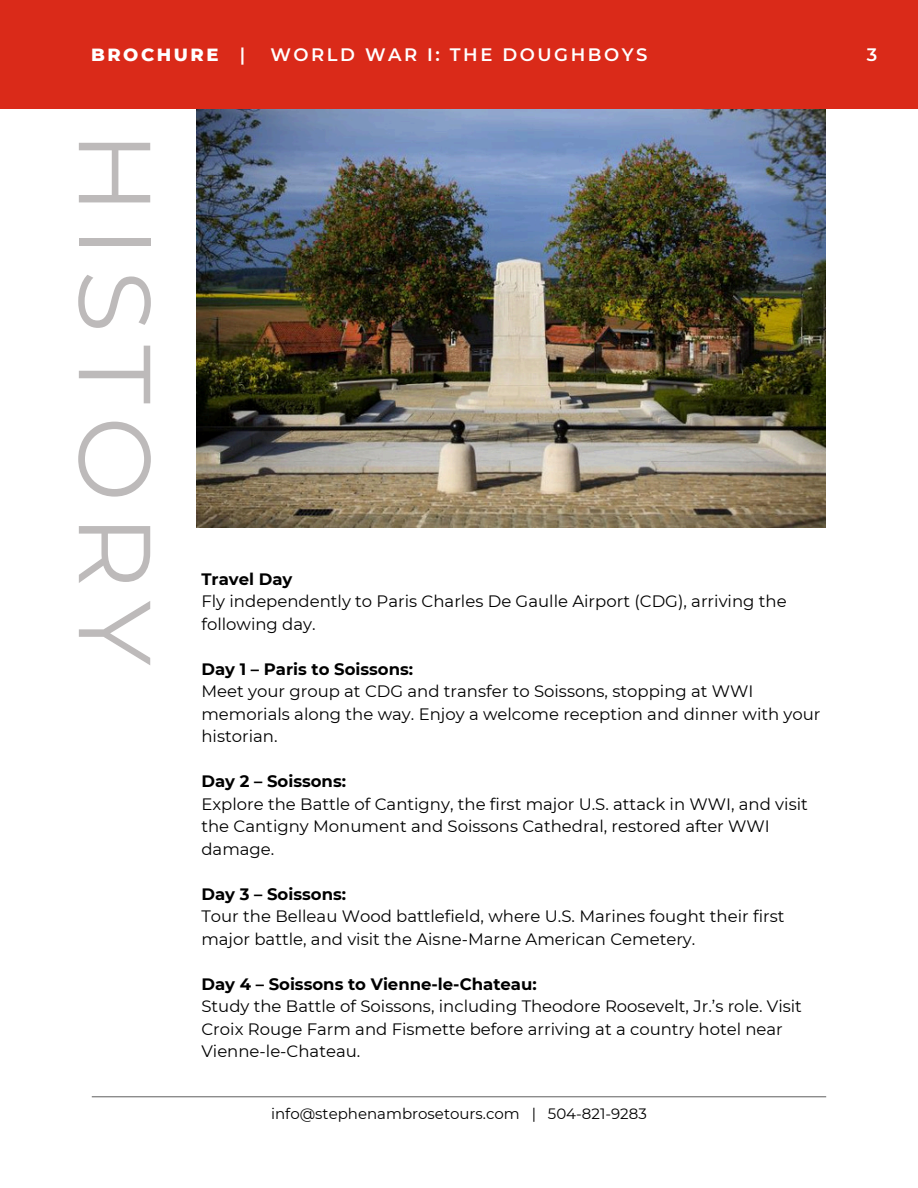
<style>
.page{position:relative;width:918px;height:1188px;background:#fff}
.page>*{position:absolute;margin:0;border:0;box-sizing:border-box;transform-origin:0 0}
.t1{font:102px "Montserrat";letter-spacing:.125em;color:#bdbaba}
.t2{font:600 18px "Montserrat";letter-spacing:.14em;color:#fff}
.t3{font:800 18px "Montserrat";letter-spacing:.14em;color:#fff}
.t4{font:16.5px/22.5px "Montserrat";color:#000}
.t5{font:15px "Montserrat";color:#000}
.s1{font-weight:700}
</style>
<div class="page">
<div style="left:0;top:0;width:918px;height:109px;background:#da2a19"></div>
<hr style="left:92px;top:1096px;width:734px;height:1px;background:#707070">
<img style="left:197px;top:109px;width:629px;height:419px">
<h1 class="t3" style="left:91px;top:44px;width:129px">BROCHURE</h1>
<p class="t2" style="left:240px;top:44px;width:7px">|</p>
<p class="t2" style="left:270px;top:44px;width:379px">WORLD WAR I: THE DOUGHBOYS</p>
<p class="t1" style="left:178px;top:131px;width:536px;rotate:90deg">HISTORY</p>
<h3 class="t4" style="left:201px;top:568px;width:587px"><span class="s1">Travel Day<br></span>Fly independently to Paris Charles De Gaulle Airport (CDG), arriving the following day.</h3>
<h3 class="t4" style="left:201px;top:658px;width:621px"><span class="s1">Day 1 – Paris to Soissons:<br></span>Meet your group at CDG and transfer to Soissons, stopping at WWI memorials along the way. Enjoy a welcome reception and dinner with your historian.</h3>
<h3 class="t4" style="left:201px;top:770px;width:608px"><span class="s1">Day 2 – Soissons:<br></span>Explore the Battle of Cantigny, the first major U.S. attack in WWI, and visit the Cantigny Monument and Soissons Cathedral, restored after WWI damage.</h3>
<h3 class="t4" style="left:201px;top:883px;width:585px"><span class="s1">Day 3 – Soissons:<br></span>Tour the Belleau Wood battlefield, where U.S. Marines fought their first major battle, and visit the Aisne-Marne American Cemetery.</h3>
<h3 class="t4" style="left:201px;top:973px;width:602px"><span class="s1">Day 4 – Soissons to Vienne-le-Chateau:<br></span>Study the Battle of Soissons, including Theodore Roosevelt, Jr.’s role. Visit Croix Rouge Farm and Fismette before arriving at a country hotel near Vienne-le-Chateau.</h3>
<p class="t5" style="left:271px;top:1105px;width:377px">info@stephenambrosetours.com | 504-821-9283</p>
<h2 class="t2" style="left:867px;top:44px;width:12px">3</h2>
</div>
